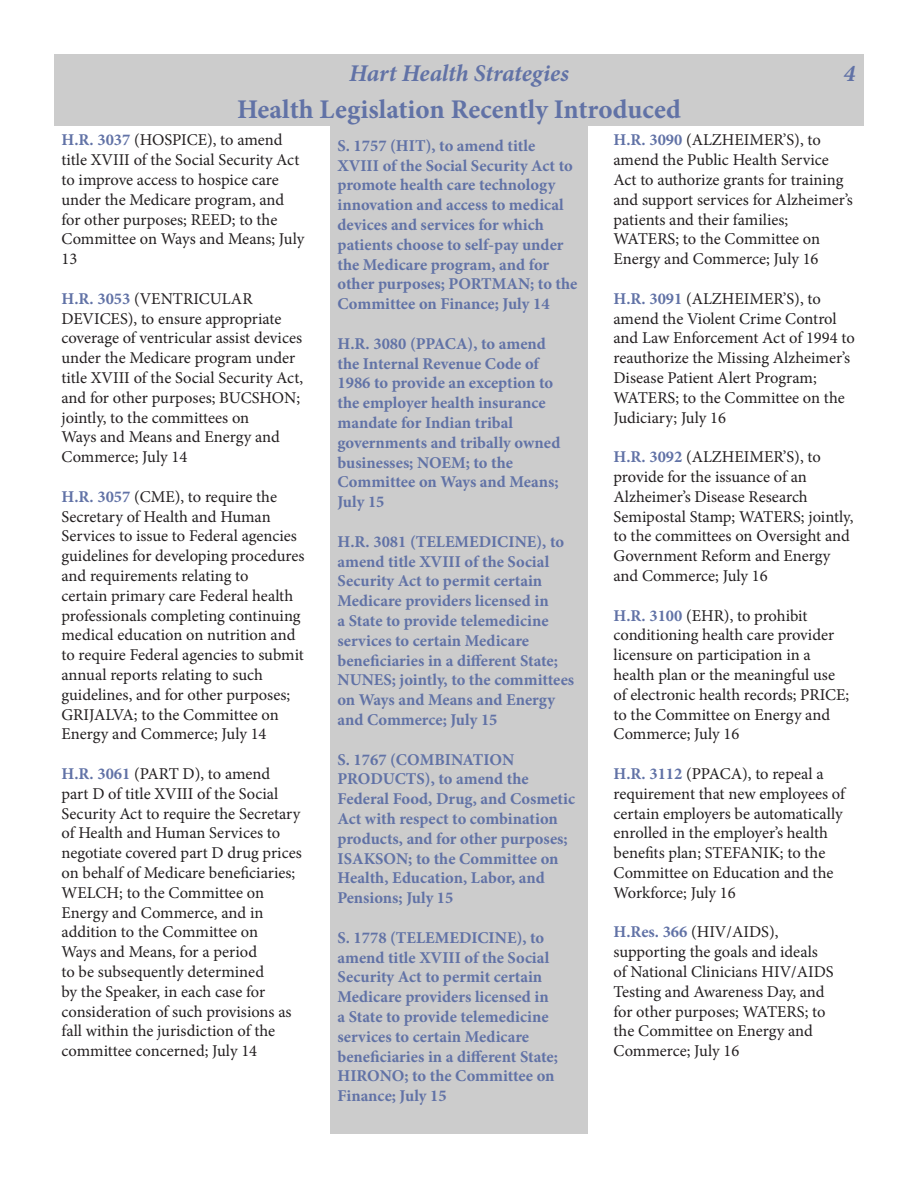
<style>
.page{position:relative;width:918px;height:1188px;background:#fff}
.page>*{position:absolute;margin:0;border:0;box-sizing:border-box;transform-origin:0 0}
.t1{font:700 27px "Minion Pro";color:#6172a6}
.t2{font:italic 700 24px "Minion Pro";letter-spacing:-.005em;color:#6172a6}
.t3{font:16.5px/19.8px "Minion Pro";color:#231f20}
.t4{font:700 16.5px/19.8px "Minion Pro";color:#6172a6}
.s1{font-weight:700;color:#6172a6}
</style>
<div class="page">
<div style="left:54px;top:90px;width:810px;height:36px;background:#ccc"></div>
<div style="left:54px;top:54px;width:810px;height:36px;background:#ccc"></div>
<div style="left:330px;top:126px;width:258px;height:1008px;background:#ccc"></div>
<p class="t2" style="left:349px;top:56px;width:221px">Hart Health Strategies</p>
<p class="t2" style="left:844px;top:56px;width:13px">4</p>
<p class="t1" style="left:237px;top:90px;width:445px">Health Legislation Recently Introduced</p>
<p class="t3" style="left:62px;top:130px;width:244px"><span class="s1">H.R. 3037</span> (HOSPICE), to amend title XVIII of the Social Security Act to improve access to hospice care under the Medicare program, and for other purposes; REED; to the<br>Committee on Ways and Means; July<br>13</p>
<p class="t3" style="left:62px;top:289px;width:243px"><span class="s1">H.R. 3053</span> (VENTRICULAR<br>DEVICES), to ensure appropriate coverage of ventricular assist devices under the Medicare program under title XVIII of the Social Security Act, and for other purposes; BUCSHON; jointly, to the committees on<br>Ways and Means and Energy and<br>Commerce; July 14</p>
<p class="t3" style="left:62px;top:487px;width:244px"><span class="s1">H.R. 3057</span> (CME), to require the Secretary of Health and Human Services to issue to Federal agencies guidelines for developing procedures and requirements relating to<br>certain primary care Federal health professionals completing continuing medical education on nutrition and to require Federal agencies to submit annual reports relating to such guidelines, and for other purposes; GRIJALVA; to the Committee on Energy and Commerce; July 14</p>
<p class="t3" style="left:62px;top:764px;width:242px"><span class="s1">H.R. 3061</span> (PART D), to amend<br>part D of title XVIII of the Social<br>Security Act to require the Secretary of Health and Human Services to negotiate covered part D drug prices on behalf of Medicare beneficiaries;<br>WELCH; to the Committee on<br>Energy and Commerce, and in addition to the Committee on<br>Ways and Means, for a period<br>to be subsequently determined<br>by the Speaker, in each case for consideration of such provisions as fall within the jurisdiction of the committee concerned; July 14</p>
<p class="t4" style="left:338px;top:136px;width:242px">S. 1757 (HIT), to amend title<br>XVIII of the Social Security Act to promote health care technology innovation and access to medical devices and services for which patients choose to self-pay under the Medicare program, and for other purposes; PORTMAN; to the<br>Committee on Finance; July 14</p>
<p class="t4" style="left:338px;top:334px;width:224px">H.R. 3080 (PPACA), to amend the Internal Revenue Code of<br>1986 to provide an exception to the employer health insurance mandate for Indian tribal governments and tribally owned businesses; NOEM; to the<br>Committee on Ways and Means;<br>July 15</p>
<p class="t4" style="left:338px;top:532px;width:238px">H.R. 3081 (TELEMEDICINE), to amend title XVIII of the Social<br>Security Act to permit certain<br>Medicare providers licensed in<br>a State to provide telemedicine services to certain Medicare beneficiaries in a different State;<br>NUNES; jointly, to the committees on Ways and Means and Energy and Commerce; July 15</p>
<p class="t4" style="left:338px;top:749px;width:239px">S. 1767 (COMBINATION<br>PRODUCTS), to amend the<br>Federal Food, Drug, and Cosmetic<br>Act with respect to combination products, and for other purposes;<br>ISAKSON; to the Committee on<br>Health, Education, Labor, and<br>Pensions; July 15</p>
<p class="t4" style="left:338px;top:928px;width:222px">S. 1778 (TELEMEDICINE), to amend title XVIII of the Social<br>Security Act to permit certain<br>Medicare providers licensed in a State to provide telemedicine services to certain Medicare beneficiaries in a different State;<br>HIRONO; to the Committee on<br>Finance; July 15</p>
<p class="t3" style="left:614px;top:130px;width:241px"><span class="s1">H.R. 3090</span> (ALZHEIMER’S), to amend the Public Health Service<br>Act to authorize grants for training and support services for Alzheimer’s patients and their families;<br>WATERS; to the Committee on<br>Energy and Commerce; July 16</p>
<p class="t3" style="left:614px;top:289px;width:243px"><span class="s1">H.R. 3091</span> (ALZHEIMER’S), to amend the Violent Crime Control and Law Enforcement Act of 1994 to reauthorize the Missing Alzheimer’s<br>Disease Patient Alert Program;<br>WATERS; to the Committee on the<br>Judiciary; July 16</p>
<p class="t3" style="left:614px;top:447px;width:241px"><span class="s1">H.R. 3092</span> (ALZHEIMER’S), to provide for the issuance of an<br>Alzheimer’s Disease Research<br>Semipostal Stamp; WATERS; jointly, to the committees on Oversight and<br>Government Reform and Energy and Commerce; July 16</p>
<p class="t3" style="left:614px;top:606px;width:237px"><span class="s1">H.R. 3100</span> (EHR), to prohibit conditioning health care provider licensure on participation in a health plan or the meaningful use of electronic health records; PRICE; to the Committee on Energy and<br>Commerce; July 16</p>
<p class="t3" style="left:614px;top:764px;width:233px"><span class="s1">H.R. 3112</span> (PPACA), to repeal a requirement that new employees of certain employers be automatically enrolled in the employer’s health benefits plan; STEFANIK; to the<br>Committee on Education and the<br>Workforce; July 16</p>
<p class="t3" style="left:614px;top:922px;width:222px"><span class="s1">H.Res. 366</span> (HIV/AIDS), supporting the goals and ideals of National Clinicians HIV/AIDS<br>Testing and Awareness Day, and for other purposes; WATERS; to the Committee on Energy and<br>Commerce; July 16</p>
</div>
